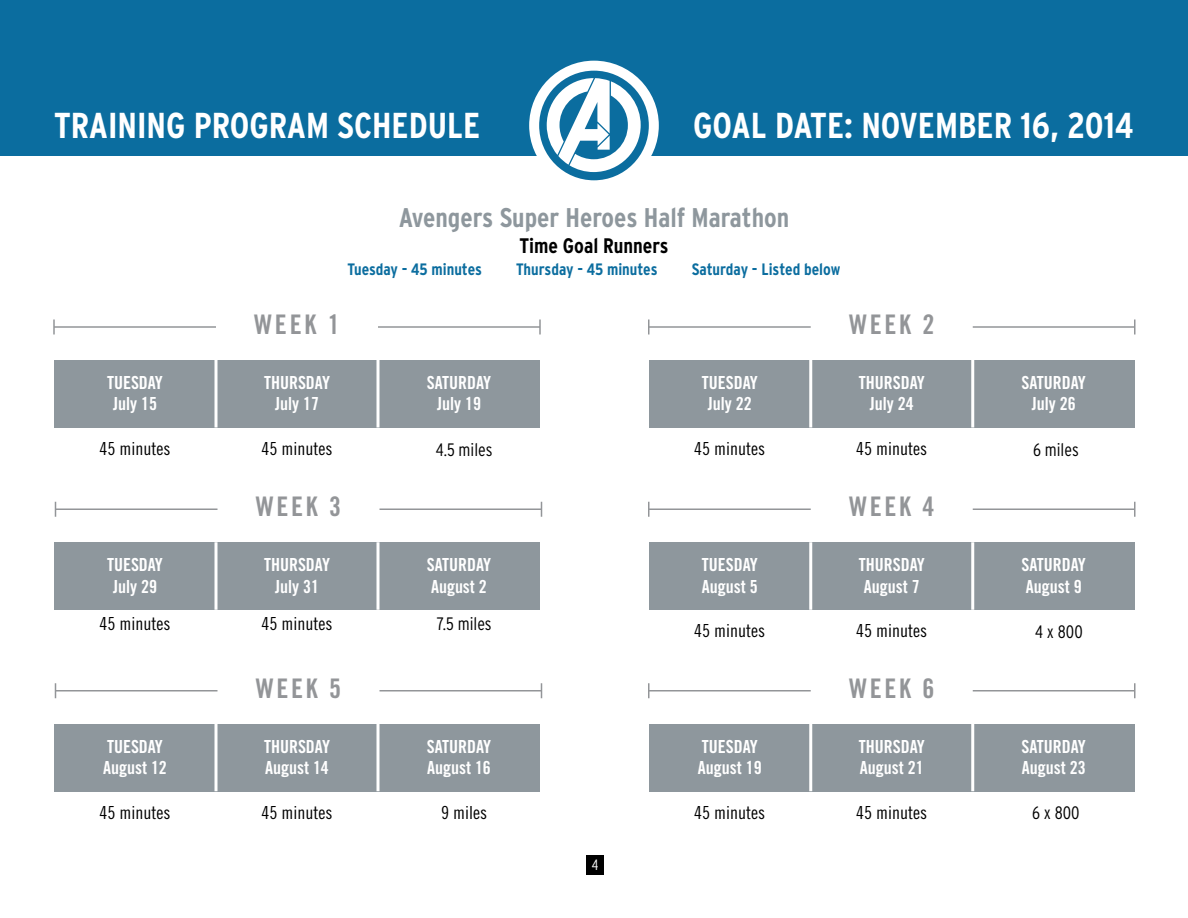
<style>
.page{position:relative;width:1188px;height:918px;background:#fff}
.page>*{position:absolute;margin:0;border:0;box-sizing:border-box;transform-origin:0 0}
.t1{font:700 condensed 36px "Interstate";color:#fff}
.t2{font:700 condensed 27px "Interstate";color:#8e979d}
.t3{font:27px "Trade Gothic Bold Cond Twenty";letter-spacing:.1em;color:#939598}
.t4{font:700 condensed 21px "Interstate";color:#000}
.t5{font:18px/21.6px "Trade Gothic Bold Cond Twenty";color:#fff}
.t6{font:18px "Trade Gothic Cond Eighteen";color:#000}
.t7{font:300 condensed 18px "Interstate";color:#000}
.t8{font:700 condensed 16.5px "Interstate";color:#0b6d9f}
.t9{font:300 condensed 15px "Interstate";color:#fff}
</style>
<div class="page">
<div style="left:54px;top:542px;width:486px;height:68px;background:#8e979d"></div>
<svg style="left:214px;top:542px;width:4px;height:68px"></svg>
<svg style="left:376px;top:542px;width:4px;height:68px"></svg>
<hr style="left:56px;top:509px;width:162px;height:1px;background:#939598">
<hr style="left:380px;top:509px;width:162px;height:1px;background:#939598">
<svg style="left:55px;top:502px;width:1px;height:15px"></svg>
<svg style="left:541px;top:502px;width:1px;height:15px"></svg>
<div style="left:649px;top:542px;width:486px;height:68px;background:#8e979d"></div>
<hr style="left:809px;top:542px;width:3px;height:68px;background:#fff">
<hr style="left:971px;top:542px;width:3px;height:68px;background:#fff">
<hr style="left:649px;top:509px;width:162px;height:1px;background:#939598">
<hr style="left:973px;top:509px;width:162px;height:1px;background:#939598">
<svg style="left:648px;top:502px;width:2px;height:15px"></svg>
<svg style="left:1134px;top:502px;width:2px;height:15px"></svg>
<div style="left:54px;top:724px;width:486px;height:67px;background:#8e979d"></div>
<svg style="left:214px;top:724px;width:4px;height:67px"></svg>
<svg style="left:376px;top:724px;width:4px;height:67px"></svg>
<hr style="left:56px;top:690px;width:162px;height:2px;background:#939598">
<hr style="left:380px;top:690px;width:162px;height:2px;background:#939598">
<svg style="left:55px;top:683px;width:1px;height:15px"></svg>
<svg style="left:541px;top:683px;width:1px;height:15px"></svg>
<div style="left:649px;top:724px;width:486px;height:67px;background:#8e979d"></div>
<hr style="left:809px;top:724px;width:3px;height:67px;background:#fff">
<hr style="left:971px;top:724px;width:3px;height:67px;background:#fff">
<hr style="left:649px;top:690px;width:162px;height:2px;background:#939598">
<hr style="left:973px;top:690px;width:162px;height:2px;background:#939598">
<svg style="left:648px;top:683px;width:2px;height:15px"></svg>
<svg style="left:1134px;top:683px;width:2px;height:15px"></svg>
<div style="left:586px;top:855px;width:18px;height:19px;background:#000"></div>
<div style="left:649px;top:360px;width:486px;height:68px;background:#8e979d"></div>
<hr style="left:809px;top:360px;width:3px;height:68px;background:#fff">
<hr style="left:971px;top:360px;width:3px;height:68px;background:#fff">
<hr style="left:649px;top:326px;width:162px;height:2px;background:#939598">
<hr style="left:973px;top:326px;width:162px;height:2px;background:#939598">
<svg style="left:648px;top:320px;width:2px;height:15px"></svg>
<svg style="left:1134px;top:320px;width:2px;height:15px"></svg>
<div style="left:54px;top:360px;width:486px;height:68px;background:#8e979d"></div>
<svg style="left:214px;top:360px;width:4px;height:68px"></svg>
<svg style="left:376px;top:360px;width:4px;height:68px"></svg>
<hr style="left:54px;top:326px;width:162px;height:2px;background:#939598">
<hr style="left:378px;top:326px;width:162px;height:2px;background:#939598">
<svg style="left:53px;top:320px;width:2px;height:15px"></svg>
<svg style="left:539px;top:320px;width:2px;height:15px"></svg>
<div style="left:0;top:0;width:1188px;height:155px;background:#0b6d9f"></div>
<svg style="left:529px;top:61px;width:130px;height:120px"></svg>
<h1 class="t1" style="left:54px;top:106px;width:428px">TRAINING PROGRAM SCHEDULE</h1>
<h1 class="t1" style="left:693px;top:106px;width:442px">GOAL DATE: NOVEMBER 16, 2014</h1>
<h2 class="t2" style="left:399px;top:203px;width:392px">Avengers Super Heroes Half Marathon</h2>
<p class="t4" style="left:520px;top:234px;width:150px">Time Goal Runners</p>
<p class="t8" style="left:348px;top:260px;width:136px">Tuesday - 45 minutes</p>
<p class="t8" style="left:516px;top:260px;width:143px">Thursday - 45 minutes</p>
<p class="t8" style="left:692px;top:260px;width:150px">Saturday - Listed below</p>
<h2 class="t3" style="left:254px;top:308px;width:87px">WEEK 1</h2>
<h2 class="t3" style="left:849px;top:308px;width:87px">WEEK 2</h2>
<p class="t5" style="left:107px;top:371px;width:57px;text-align:center">TUESDAY<br>July 15</p>
<p class="t5" style="left:264px;top:371px;width:67px;text-align:center">THURSDAY<br>July 17</p>
<p class="t5" style="left:427px;top:371px;width:66px;text-align:center">SATURDAY<br>July 19</p>
<p class="t5" style="left:702px;top:371px;width:57px;text-align:center">TUESDAY<br>July 22</p>
<p class="t5" style="left:859px;top:371px;width:67px;text-align:center">THURSDAY<br>July 24</p>
<p class="t5" style="left:1022px;top:371px;width:66px;text-align:center">SATURDAY<br>July 26</p>
<p class="t6" style="left:100px;top:438px;width:72px">45 minutes</p>
<p class="t6" style="left:262px;top:438px;width:72px">45 minutes</p>
<p class="t7" style="left:436px;top:439px;width:58px">4.5 miles</p>
<p class="t6" style="left:694px;top:438px;width:72px">45 minutes</p>
<p class="t6" style="left:856px;top:438px;width:72px">45 minutes</p>
<p class="t7" style="left:1033px;top:439px;width:47px">6 miles</p>
<h2 class="t3" style="left:256px;top:490px;width:87px">WEEK 3</h2>
<h2 class="t3" style="left:849px;top:490px;width:87px">WEEK 4</h2>
<p class="t5" style="left:107px;top:554px;width:57px;text-align:center">TUESDAY<br>July 29</p>
<p class="t5" style="left:264px;top:554px;width:67px;text-align:center">THURSDAY<br>July 31</p>
<p class="t5" style="left:427px;top:554px;width:66px">SATURDAY<br>August 2</p>
<p class="t5" style="left:702px;top:554px;width:57px">TUESDAY<br>August 5</p>
<p class="t5" style="left:859px;top:554px;width:67px">THURSDAY<br>August 7</p>
<p class="t5" style="left:1022px;top:554px;width:66px">SATURDAY<br>August 9</p>
<p class="t6" style="left:100px;top:613px;width:72px">45 minutes</p>
<p class="t6" style="left:262px;top:613px;width:72px">45 minutes</p>
<p class="t7" style="left:437px;top:614px;width:56px">7.5 miles</p>
<p class="t6" style="left:694px;top:620px;width:72px">45 minutes</p>
<p class="t6" style="left:856px;top:620px;width:72px">45 minutes</p>
<p class="t7" style="left:1035px;top:621px;width:49px">4 x 800</p>
<h2 class="t3" style="left:256px;top:672px;width:87px">WEEK 5</h2>
<h2 class="t3" style="left:849px;top:672px;width:87px">WEEK 6</h2>
<p class="t5" style="left:103px;top:735px;width:65px">TUESDAY<br>August 12</p>
<p class="t5" style="left:264px;top:735px;width:67px">THURSDAY<br>August 14</p>
<p class="t5" style="left:427px;top:735px;width:66px">SATURDAY<br>August 16</p>
<p class="t5" style="left:698px;top:735px;width:65px">TUESDAY<br>August 19</p>
<p class="t5" style="left:859px;top:735px;width:67px">THURSDAY<br>August 21</p>
<p class="t5" style="left:1022px;top:735px;width:66px">SATURDAY<br>August 23</p>
<p class="t6" style="left:100px;top:802px;width:72px">45 minutes</p>
<p class="t6" style="left:262px;top:802px;width:72px">45 minutes</p>
<p class="t6" style="left:441px;top:802px;width:47px">9 miles</p>
<p class="t6" style="left:694px;top:802px;width:72px">45 minutes</p>
<p class="t6" style="left:856px;top:802px;width:72px">45 minutes</p>
<p class="t7" style="left:1032px;top:803px;width:49px">6 x 800</p>
<p class="t9" style="left:592px;top:857px;width:8px">4</p>
</div>
